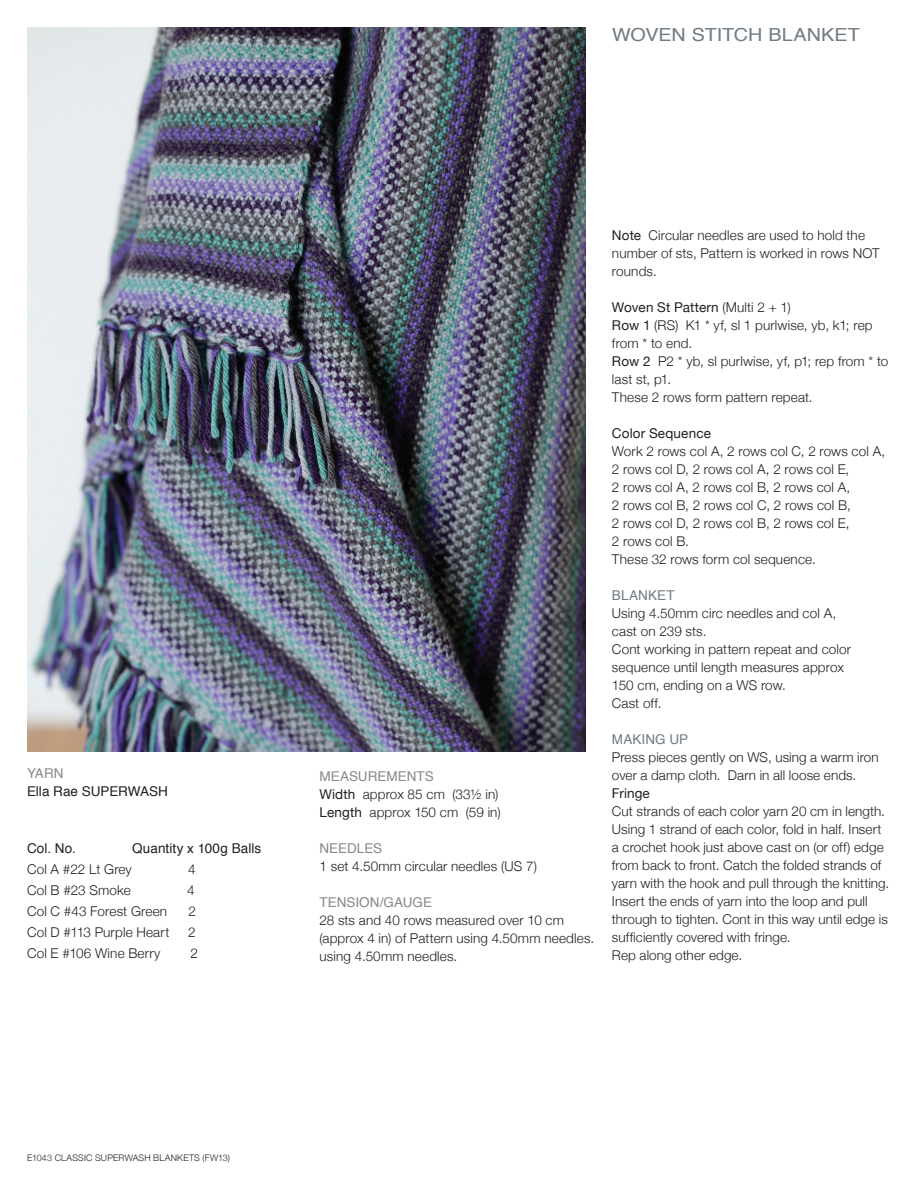
<style>
.page{position:relative;width:918px;height:1188px;background:#fff}
.page>*{position:absolute;margin:0;border:0;box-sizing:border-box;transform-origin:0 0}
.t1{font:18px "Helvetica";color:#707b84;scale:1.1 1}
.t2{font:300 13.5px/18px "Helvetica Neue";letter-spacing:.01em;color:#231f20}
.t3{font:13.5px "Helvetica";letter-spacing:.005em;color:#231f20}
.t4{font:13.5px "Helvetica";color:#86888b}
.t5{font:13.5px "Helvetica Neue";letter-spacing:.01em;color:#231f20}
.t6{font:13.5px "Helvetica";letter-spacing:.01em;color:#707b84}
.t7{font:300 9px "Helvetica Neue";letter-spacing:.025em;color:#231f20}
.s1{font-weight:400}
</style>
<div class="page">
<img style="left:27px;top:27px;width:559px;height:725px">
<h1 class="t1" style="left:612px;top:20px;width:113px">WOVEN STitch</h1>
<h1 class="t1" style="left:768px;top:20px;width:85px">BLANKET</h1>
<p class="t4" style="left:27px;top:763px;width:38px">YARN</p>
<p class="t3" style="left:27px;top:781px;width:142px">Ella Rae SUPERWASH</p>
<p class="t3" style="left:27px;top:838px;width:50px">Col. No.</p>
<p class="t3" style="left:132px;top:838px;width:131px">Quantity x 100g Balls</p>
<p class="t2" style="left:27px;top:860px;width:106px">Col A #22 Lt Grey</p>
<p class="t2" style="left:188px;top:860px;width:9px">4</p>
<p class="t2" style="left:27px;top:881px;width:105px">Col B #23 Smoke</p>
<p class="t2" style="left:187px;top:881px;width:9px">4</p>
<p class="t2" style="left:27px;top:902px;width:142px">Col C #43 Forest Green</p>
<p class="t2" style="left:188px;top:902px;width:9px">2</p>
<p class="t2" style="left:27px;top:923px;width:144px">Col D #113 Purple Heart</p>
<p class="t2" style="left:188px;top:923px;width:9px">2</p>
<p class="t2" style="left:27px;top:944px;width:135px">Col E #106 Wine Berry</p>
<p class="t2" style="left:190px;top:944px;width:9px">2</p>
<p class="t4" style="left:320px;top:766px;width:116px">MEASUREMENTS</p>
<p class="t2" style="left:320px;top:785px;width:183px"><span class="s1">Width</span> approx 85 cm (33½ in)<br><span class="s1">Length</span> approx 150 cm (59 in)</p>
<p class="t4" style="left:320px;top:838px;width:64px">NEEDLES</p>
<p class="t2" style="left:320px;top:857px;width:219px">1 set 4.50mm circular needles (US 7)</p>
<p class="t4" style="left:319px;top:892px;width:112px">TENSION/gauge</p>
<p class="t2" style="left:319px;top:911px;width:276px">28 sts and 40 rows measured over 10 cm (approx 4 in) of Pattern using 4.50mm needles. using 4.50mm needles.</p>
<p class="t2" style="left:612px;top:226px;width:269px"><span class="s1">Note</span> Circular needles are used to hold the number of sts, Pattern is worked in rows NOT rounds.</p>
<p class="t2" style="left:612px;top:298px;width:278px"><span class="s1">Woven St Pattern</span> (Multi 2 + 1)<br><span class="s1">Row 1</span> (RS) K1 * yf, sl 1 purlwise, yb, k1; rep from * to end.<br><span class="s1">Row 2</span> P2 * yb, sl purlwise, yf, p1; rep from * to last st, p1.<br>These 2 rows form pattern repeat.</p>
<p class="t5" style="left:612px;top:425px;width:101px">Color Sequence</p>
<p class="t2" style="left:612px;top:442px;width:275px">Work 2 rows col A, 2 rows col C, 2 rows col A,<br>2 rows col D, 2 rows col A, 2 rows col E,<br>2 rows col A, 2 rows col B, 2 rows col A,<br>2 rows col B, 2 rows col C, 2 rows col B,<br>2 rows col D, 2 rows col B, 2 rows col E,<br>2 rows col B.<br>These 32 rows form col sequence.</p>
<p class="t6" style="left:612px;top:585px;width:64px">BLANKET</p>
<p class="t2" style="left:612px;top:604px;width:241px">Using 4.50mm circ needles and col A, cast on 239 sts.<br>Cont working in pattern repeat and color sequence until length measures approx<br>150 cm, ending on a WS row.<br>Cast off.</p>
<p class="t6" style="left:612px;top:729px;width:78px">MAKI NG UP</p>
<p class="t2" style="left:612px;top:748px;width:268px">Press pieces gently on WS, using a warm iron over a damp cloth. Darn in all loose ends.</p>
<p class="t5" style="left:612px;top:785px;width:39px">Fringe</p>
<p class="t2" style="left:612px;top:802px;width:279px">Cut strands of each color yarn 20 cm in length.<br>Using 1 strand of each color, fold in half. Insert a crochet hook just above cast on (or off) edge from back to front. Catch the folded strands of yarn with the hook and pull through the knitting.<br>Insert the ends of yarn into the loop and pull through to tighten. Cont in this way until edge is sufficiently covered with fringe.<br>Rep along other edge.</p>
<p class="t7" style="left:27px;top:1152px;width:35px">E1043 class</p>
<p class="t7" style="left:84px;top:1152px;width:48px">ic superwash</p>
<p class="t7" style="left:153px;top:1152px;width:78px">BLANKETS (fw13)</p>
</div>
